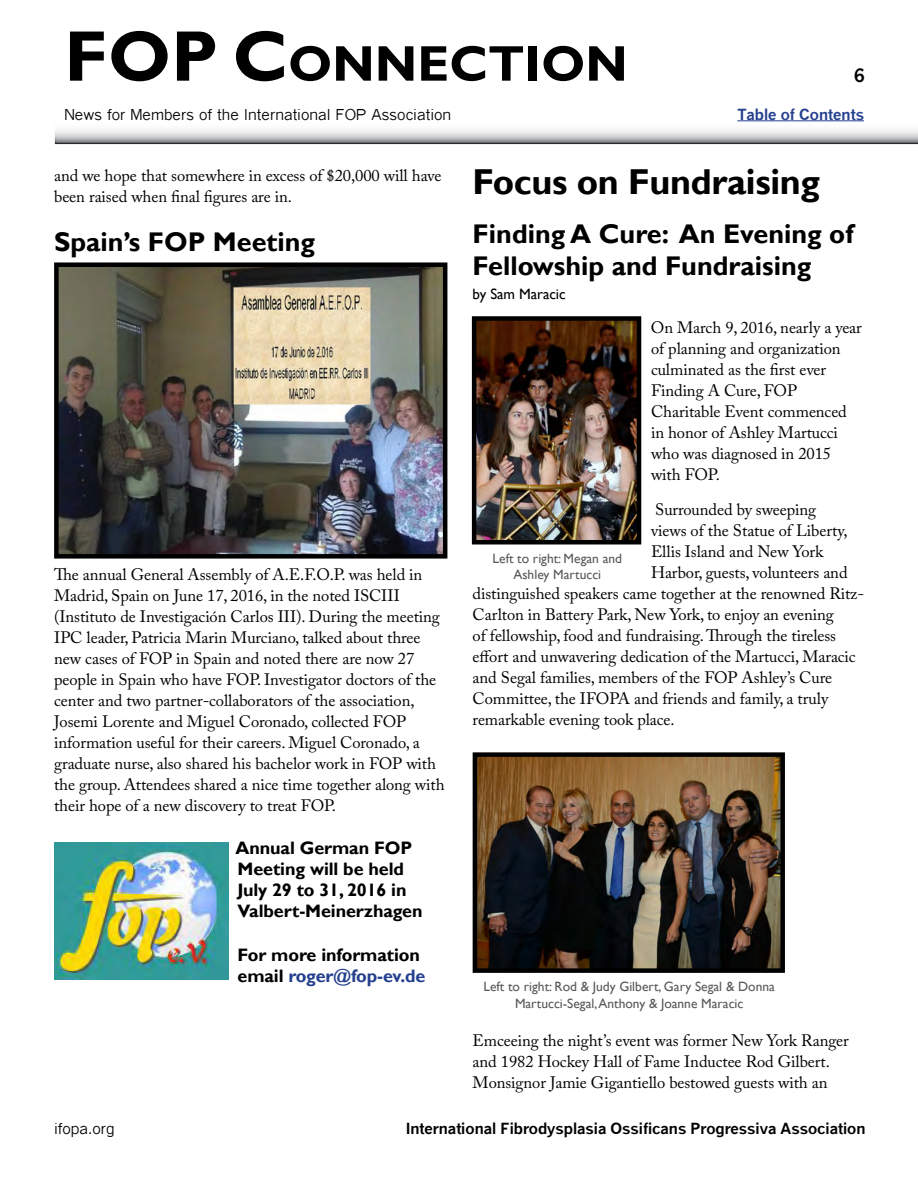
<style>
.page{position:relative;width:918px;height:1188px;background:#fff}
.page>*{position:absolute;margin:0;border:0;box-sizing:border-box;transform-origin:0 0}
.t1{font:700 50.4px "Gill Sans";color:#000}
.t2{font:700 36px "Gill Sans";letter-spacing:-.01em;color:#000}
.t3{font:700 27px/31.5px "Gill Sans";color:#000}
.t4{font:700 18px/21px "Gill Sans";letter-spacing:-.005em;color:#000}
.t5{font:700 18px "Quick Type II";color:#000}
.t6{font:16.5px/21px "Adobe Caslon Pro";letter-spacing:-.005em;color:#000}
.t7{font:700 15px "Quick Type II";color:#000}
.t8{font:15px "Quick Type II";color:#000}
.t9{font:700 15px "Quick Type II";color:#25408f}
.t10{font:15px "Gill Sans";letter-spacing:-.005em;color:#000}
.t11{font:13.5px/16.2px "Gill Sans";color:#58595b;text-align:center}
.s1{font-size:72px}
.s2{color:#25408f}
</style>
<div class="page">
<img style="left:59px;top:267px;width:383px;height:287px">
<div style="left:54px;top:262px;width:393px;height:297px;border:4px solid #000"></div>
<img style="left:54px;top:842px;width:175px;height:137px">
<img style="left:477px;top:321px;width:159px;height:218px">
<div style="left:472px;top:316px;width:169px;height:228px;border:4px solid #000"></div>
<img style="left:478px;top:757px;width:302px;height:211px">
<div style="left:473px;top:752px;width:312px;height:221px;border:4px solid #000"></div>
<svg style="left:55px;top:120px;width:863px;height:24px"></svg>
<hr style="left:737px;top:121px;width:127px;height:1px;background:#25408f">
<h1 class="t1" style="left:64px;top:33px;width:565px"><span class="s1">FOP C</span>ONNECTION</h1>
<p class="t8" style="left:64px;top:107px;width:388px">News for Members of the International FOP Association</p>
<p class="t5" style="left:855px;top:64px;width:12px">6</p>
<p class="t9" style="left:737px;top:106px;width:128px">Table of Contents</p>
<p class="t6" style="left:54px;top:165px;width:389px">and we hope that somewhere in excess of $20,000 will have been raised when final figures are in.</p>
<h3 class="t3" style="left:54px;top:227px;width:263px">Spain’s FOP Meeting</h3>
<p class="t6" style="left:54px;top:564px;width:392px">The annual General Assembly of A.E.F.O.P. was held in Madrid, Spain on June 17, 2016, in the noted ISCIII (Instituto de Investigación Carlos III). During the meeting IPC leader, Patricia Marin Murciano, talked about three new cases of FOP in Spain and noted there are now 27 people in Spain who have FOP. Investigator doctors of the center and two partner-collaborators of the association, Josemi Lorente and Miguel Coronado, collected FOP information useful for their careers. Miguel Coronado, a graduate nurse, also shared his bachelor work in FOP with the group. Attendees shared a nice time together along with their hope of a new discovery to treat FOP.</p>
<p class="t4" style="left:236px;top:838px;width:188px">Annual German FOP<br>Meeting will be held<br>July 29 to 31, 2016 in<br>Valbert-Meinerzhagen</p>
<p class="t4" style="left:238px;top:945px;width:190px">For more information email <span class="s2">roger@fop-ev.de</span></p>
<h2 class="t2" style="left:473px;top:160px;width:349px">Focus on Fundraising</h2>
<h3 class="t3" style="left:473px;top:219px;width:382px">Finding A Cure: An Evening of<br>Fellowship and Fundraising</h3>
<p class="t10" style="left:473px;top:285px;width:95px">by Sam Maracic</p>
<p class="t6" style="left:651px;top:317px;width:212px">On March 9, 2016, nearly a year of planning and organization culminated as the first ever<br>Finding A Cure, FOP<br>Charitable Event commenced in honor of Ashley Martucci who was diagnosed in 2015 with FOP.</p>
<p class="t6" style="left:655px;top:498px;width:163px">Surrounded by sweeping</p>
<p class="t6" style="left:651px;top:519px;width:198px">views of the Statue of Liberty,</p>
<p class="t6" style="left:651px;top:540px;width:174px">Ellis Island and New York</p>
<p class="t6" style="left:651px;top:561px;width:198px">Harbor, guests, volunteers and</p>
<p class="t6" style="left:473px;top:582px;width:393px">distinguished speakers came together at the renowned Ritz-</p>
<p class="t6" style="left:473px;top:603px;width:363px">Carlton in Battery Park, New York, to enjoy an evening</p>
<p class="t6" style="left:473px;top:624px;width:365px">of fellowship, food and fundraising. Through the tireless</p>
<p class="t6" style="left:473px;top:645px;width:385px">effort and unwavering dedication of the Martucci, Maracic</p>
<p class="t6" style="left:473px;top:666px;width:361px">and Segal families, members of the FOP Ashley’s Cure</p>
<p class="t6" style="left:473px;top:688px;width:357px">Committee, the IFOPA and friends and family, a truly</p>
<p class="t6" style="left:473px;top:709px;width:203px">remarkable evening took place.</p>
<p class="t11" style="left:493px;top:550px;width:131px">Left to right: Megan and<br>Ashley Martucci</p>
<p class="t11" style="left:483px;top:979px;width:293px">Left to right: Rod &amp; Judy Gilbert, Gary Segal &amp; Donna<br>Martucci-Segal, Anthony &amp; Joanne Maracic</p>
<p class="t6" style="left:473px;top:1029px;width:378px">Emceeing the night’s event was former New York Ranger and 1982 Hockey Hall of Fame Inductee Rod Gilbert.<br>Monsignor Jamie Gigantiello bestowed guests with an</p>
<p class="t8" style="left:54px;top:1121px;width:62px">ifopa.org</p>
<p class="t7" style="left:406px;top:1119px;width:461px">International Fibrodysplasia Ossificans Progressiva Association</p>
</div>
